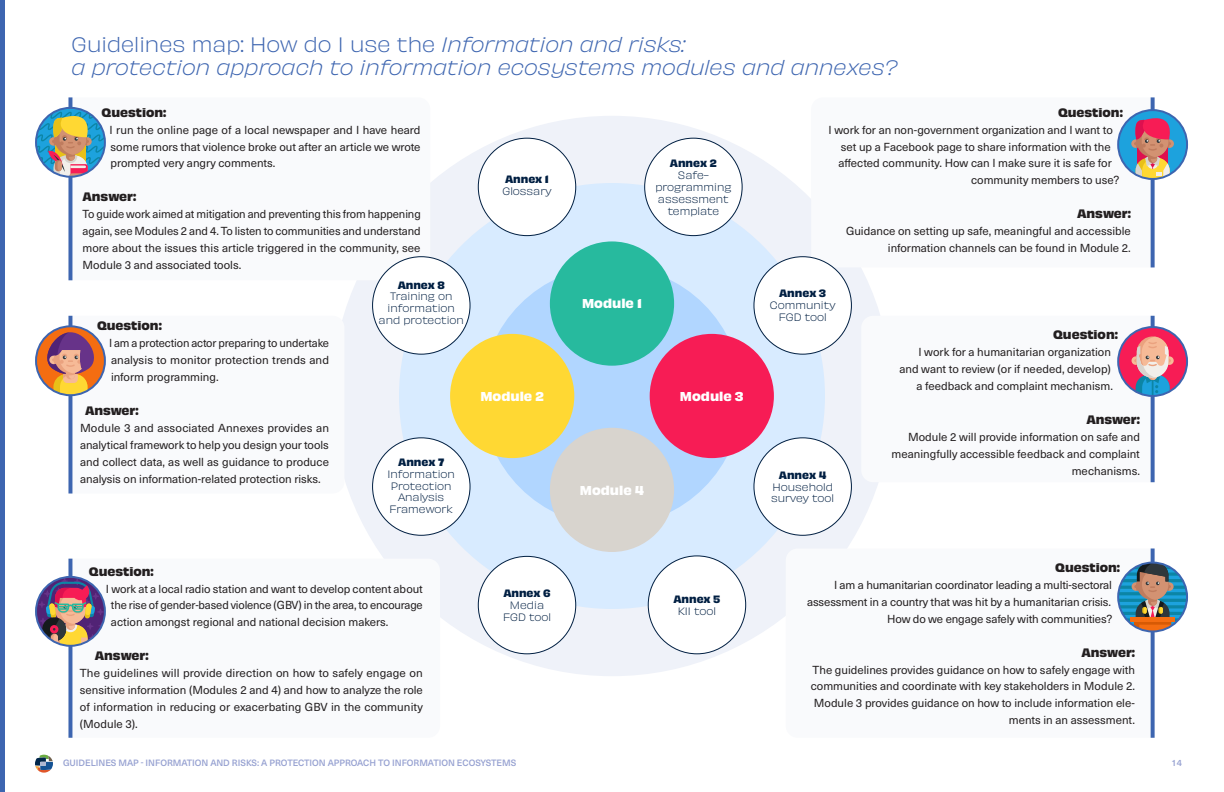
<style>
.page{position:relative;width:1224px;height:792px;background:#fff}
.page>*{position:absolute;margin:0;border:0;box-sizing:border-box;transform-origin:0 0}
.t1{font:italic 19.5px/23.3px "Obviously Lght";color:#3d65b0}
.t2{font:700 12px "Obviously";color:#fff}
.body{font:11.4px/16.9px "Neue Haas Unica W1 G";color:#231f20;text-align:justify}
.t3{font:700 11.4px "Obviously";color:#231f20}
.t4{font:10px/11.9px "Obviously Lght";color:#001f42;text-align:center}
.t5{font:700 10px "Obviously";color:#001f42}
.pg_title_small{font:500 9px "Neue Haas Unica W1 G";color:#96a1d1}
.pg_number{font:500 9px "Neue Haas Unica W1 G";color:#96a1d1}
.s1{font-style:normal}
.s2{font-family:"Obviously";font-weight:700}
</style>
<div class="page">
<svg style="left:35px;top:755px;width:18px;height:18px"></svg>
<div style="left:332px;top:116px;width:560px;height:560px;background:#eff2f9;border-radius:50%"></div>
<div style="left:399px;top:183px;width:426px;height:426px;background:#d8ebff;border-radius:50%"></div>
<div style="left:482px;top:266px;width:260px;height:260px;background:#b1d6ff;border-radius:50%"></div>
<div style="left:550px;top:241px;width:124px;height:125px;background:#27ba9e;border-radius:50%"></div>
<div style="left:450px;top:334px;width:124px;height:124px;background:#ffd833;border-radius:50%"></div>
<div style="left:650px;top:334px;width:124px;height:124px;background:#f71c55;border-radius:50%"></div>
<div style="left:550px;top:428px;width:124px;height:124px;background:#d8d4ce;border-radius:50%"></div>
<svg style="left:68px;top:97px;width:4px;height:183px"></svg>
<svg style="left:36px;top:109px;width:69px;height:68px"></svg>
<div style="left:35px;top:107px;width:71px;height:71px;border:2px solid #3d65b0;border-radius:50%"></div>
<svg style="left:68px;top:559px;width:4px;height:179px"></svg>
<svg style="left:36px;top:577px;width:69px;height:69px"></svg>
<div style="left:35px;top:576px;width:71px;height:71px;border:2px solid #3d65b0;border-radius:50%"></div>
<svg style="left:68px;top:316px;width:4px;height:178px"></svg>
<svg style="left:36px;top:326px;width:69px;height:69px"></svg>
<svg style="left:38px;top:332px;width:65px;height:63px;background:#c78467"></svg>
<div style="left:35px;top:325px;width:71px;height:71px;border:2px solid #3d65b0;border-radius:50%"></div>
<svg style="left:1151px;top:316px;width:4px;height:166px"></svg>
<div style="left:1118px;top:327px;width:69px;height:69px;background:#f71c55;border-radius:50%"></div>
<svg style="left:1132px;top:336px;width:42px;height:60px"></svg>
<div style="left:1117px;top:326px;width:71px;height:71px;border:2px solid #3d65b0;border-radius:50%"></div>
<svg style="left:1151px;top:549px;width:4px;height:189px"></svg>
<svg style="left:1118px;top:563px;width:69px;height:68px"></svg>
<div style="left:1117px;top:562px;width:71px;height:70px;border:2px solid #3d65b0;border-radius:50%"></div>
<svg style="left:1151px;top:97px;width:4px;height:170px"></svg>
<div style="left:1118px;top:110px;width:69px;height:69px;background:#1da2dd;border-radius:50%"></div>
<svg style="left:1131px;top:112px;width:46px;height:67px"></svg>
<div style="left:1117px;top:109px;width:71px;height:71px;border:2px solid #3d65b0;border-radius:50%"></div>
<div style="left:478px;top:138px;width:98px;height:98px;background:#fff;border-radius:50%"></div>
<div style="left:645px;top:138px;width:97px;height:98px;background:#fff;border-radius:50%"></div>
<div style="left:648px;top:556px;width:98px;height:98px;background:#fff;border-radius:50%"></div>
<div style="left:478px;top:556px;width:98px;height:98px;background:#fff;border-radius:50%"></div>
<div style="left:754px;top:257px;width:97px;height:97px;background:#fff;border-radius:50%"></div>
<div style="left:373px;top:257px;width:97px;height:97px;background:#fff;border-radius:50%"></div>
<div style="left:373px;top:438px;width:97px;height:97px;background:#fff;border-radius:50%"></div>
<div style="left:754px;top:438px;width:97px;height:97px;background:#fff;border-radius:50%"></div>
<div style="left:0;top:0;width:5px;height:792px;background:#3d65b0"></div>
<h2 class="t1" style="left:72px;top:31px;width:827px"><span class="s1">Guidelines map: How do I use the</span> Information and risks:<br>a protection approach to information ecosystems modules and annexes?</h2>
<h4 class="t3" style="left:102px;top:103px;width:66px">Question:</h4>
<p class="body" style="left:110px;top:120px;width:313px">I run the online page of a local newspaper and I have heard some rumors that violence broke out after an article we wrote prompted very angry comments.</p>
<h4 class="t3" style="left:83px;top:188px;width:55px">Answer:</h4>
<p class="body" style="left:83px;top:205px;width:340px">To guide work aimed at mitigation and preventing this from happening again, see Modules 2 and 4. To listen to communities and understand more about the issues this article triggered in the community, see Module 3 and associated tools.</p>
<h4 class="t4" style="left:502px;top:173px;width:51px;text-align:left"><span class="s2">Annex 1<br></span>Glossary</h4>
<h4 class="t5" style="left:670px;top:155px;width:48px">Annex 2</h4>
<h4 class="t4" style="left:655px;top:168px;width:78px">Safe&shy;programming assessment template</h4>
<h4 class="t3" style="left:1058px;top:103px;width:66px">Question:</h4>
<p class="body" style="left:829px;top:120px;width:286px">I work for an non-government organization and I want to</p>
<p class="body" style="left:841px;top:137px;width:272px">set up a Facebook page to share information with the</p>
<p class="body" style="left:838px;top:154px;width:275px">affected community. How can I make sure it is safe for</p>
<p class="body" style="left:971px;top:171px;width:150px">community members to use?</p>
<h4 class="t3" style="left:1077px;top:205px;width:55px">Answer:</h4>
<p class="body" style="left:846px;top:222px;width:286px;text-align:right">Guidance on setting up safe, meaningful and accessible information channels can be found in Module 2.</p>
<h4 class="t3" style="left:97px;top:317px;width:66px">Question:</h4>
<p class="body" style="left:109px;top:334px;width:222px">I am a protection actor preparing to undertake analysis to monitor protection trends and inform programming.</p>
<h4 class="t3" style="left:85px;top:402px;width:55px">Answer:</h4>
<p class="body" style="left:80px;top:419px;width:251px">Module 3 and associated Annexes provides an analytical framework to help you design your tools and collect data, as well as guidance to produce analysis on information-related protection risks.</p>
<h4 class="t5" style="left:398px;top:277px;width:49px">Annex 8</h4>
<h4 class="t4" style="left:379px;top:290px;width:87px">Training on information and protection</h4>
<h4 class="t2" style="left:582px;top:294px;width:61px">Module 1</h4>
<h4 class="t2" style="left:480px;top:387px;width:65px">Module 2</h4>
<h4 class="t2" style="left:680px;top:387px;width:65px">Module 3</h4>
<h4 class="t4" style="left:770px;top:287px;width:67px"><span class="s2">Annex 3<br></span>Community</h4>
<h4 class="t4" style="left:779px;top:311px;width:49px">FGD tool</h4>
<h4 class="t5" style="left:398px;top:454px;width:47px">Annex 7</h4>
<h4 class="t4" style="left:388px;top:467px;width:69px">Information<br>Protection<br>Analysis<br>Framework</h4>
<h4 class="t4" style="left:772px;top:468px;width:62px"><span class="s2">Annex 4<br></span>Household</h4>
<h4 class="t2" style="left:580px;top:481px;width:66px">Module 4</h4>
<h4 class="t4" style="left:771px;top:492px;width:64px">survey tool</h4>
<h4 class="t3" style="left:1053px;top:326px;width:66px">Question:</h4>
<p class="body" style="left:899px;top:343px;width:215px;text-align:right">I work for a humanitarian organization and want to review (or if needed, develop) a feedback and complaint mechanism.</p>
<h4 class="t3" style="left:1086px;top:410px;width:55px">Answer:</h4>
<p class="body" style="left:892px;top:428px;width:250px;text-align:right">Module 2 will provide information on safe and meaningfully accessible feedback and complaint mechanisms.</p>
<h4 class="t3" style="left:89px;top:562px;width:66px">Question:</h4>
<p class="body" style="left:111px;top:579px;width:314px;text-indent:-5px">I work at a local radio station and want to develop content about the rise of gender-based violence (GBV) in the area, to encourage action amongst regional and national decision makers.</p>
<h4 class="t3" style="left:95px;top:647px;width:55px">Answer:</h4>
<p class="body" style="left:80px;top:664px;width:345px">The guidelines will provide direction on how to safely engage on sensitive information (Modules 2 and 4) and how to analyze the role of information in reducing or exacerbating GBV in the community (Module 3).</p>
<h4 class="t5" style="left:503px;top:585px;width:49px">Annex 6</h4>
<h4 class="t4" style="left:510px;top:598px;width:36px">Media</h4>
<h4 class="t4" style="left:503px;top:610px;width:49px">FGD tool</h4>
<h4 class="t5" style="left:673px;top:591px;width:49px">Annex 5</h4>
<h4 class="t4" style="left:678px;top:604px;width:40px">KII tool</h4>
<h4 class="t3" style="left:1055px;top:559px;width:66px">Question:</h4>
<p class="body" style="left:807px;top:576px;width:307px;text-align:right">I am a humanitarian coordinator leading a multi-sectoral assessment in a country that was hit by a humanitarian crisis.<br>How do we engage safely with communities?</p>
<h4 class="t3" style="left:1081px;top:643px;width:55px">Answer:</h4>
<p class="body" style="left:811px;top:660px;width:326px;text-align:right">The guidelines provides guidance on how to safely engage with communities and coordinate with key stakeholders in Module 2.<br>Module 3 provides guidance on how to include information ele&shy;ments in an assessment.</p>
<p class="pg_title_small" style="left:63px;top:756px;width:455px">GUIDELINES MAP - INFORMATION AND RISKS: A PROTECTION APPROACH TO INFORMATION ECOSYSTEMS</p>
<p class="pg_number" style="left:1172px;top:756px;width:12px">14</p>
</div>
